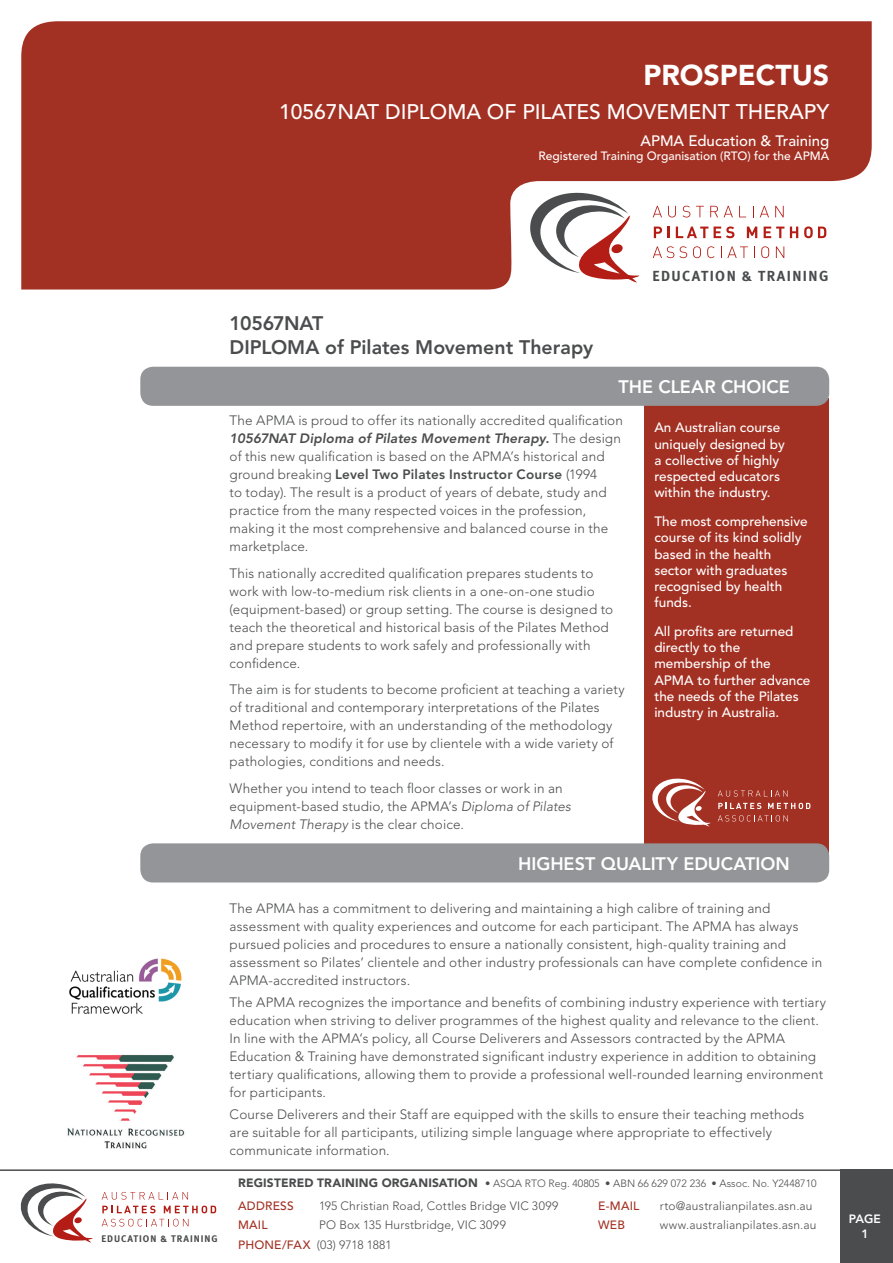
<style>
.page{position:relative;width:893px;height:1263px;background:#fff}
.page>*{position:absolute;margin:0;border:0;box-sizing:border-box;transform-origin:0 0}
.t1{font:900 28.5px "Avenir";color:#fff}
.t2{font:500 21px "Avenir";color:#fff}
.t3{font:800 19.5px/23.4px "Avenir";color:#4b4c4d}
.t4{font:800 18px "Avenir";color:#fff}
.t5{font:500 15px "Avenir";color:#fff}
.t6{font:700 14.55px "Meta";letter-spacing:.1em;color:#4b4c4d}
.t7{font:300 13.5px/18px "Avenir";letter-spacing:.01em;color:#4b4c4d}
.t8{font:500 13.5px/16.2px "Avenir";color:#fff}
.t9{font:300 12px "Avenir";letter-spacing:.015em;color:#4b4c4d}
.t10{font:500 12px "Avenir";color:#fff}
.t11{font:300 12px "Avenir";letter-spacing:-.01em;color:#4b4c4d}
.t12{font:500 12px "Avenir";letter-spacing:.02em;color:#a33123}
.t13{font:800 12px/15px "Avenir";color:#fff;text-align:center}
.t14{font:300 10.5px "Avenir";color:#4b4c4d}
.t15{font:700 9.6px "Meta";letter-spacing:.1em;color:#4b4c4d}
.s1{font-weight:800;font-style:italic}
.s2{font-weight:800}
.s3{font-style:italic}
.s4{font-weight:900;font-size:12px}
.s5{font-weight:500;color:#a33123}
</style>
<div class="page">
<div style="left:841px;top:1170px;width:52px;height:93px;background:#4b4c4d"></div>
<hr style="left:0;top:1169px;width:893px;height:2px;background:#4b4c4d">
<svg style="left:102px;top:1192px;width:114px;height:21px"></svg>
<svg style="left:102px;top:1219px;width:86px;height:7px"></svg>
<svg style="left:21px;top:1183px;width:72px;height:60px"></svg>
<div style="left:644px;top:398px;width:184px;height:473px;background:#a33123"></div>
<svg style="left:21px;top:21px;width:851px;height:268px;fill:#a33123"></svg>
<div style="left:140px;top:367px;width:689px;height:39px;background:#939598;border-radius:13px"></div>
<div style="left:140px;top:843px;width:689px;height:39px;background:#939598;border-radius:13px"></div>
<img style="left:67px;top:1054px;width:118px;height:95px">
<img style="left:69px;top:958px;width:113px;height:56px">
<svg style="left:718px;top:790px;width:70px;height:7px"></svg>
<svg style="left:718px;top:803px;width:43px;height:6px"></svg>
<svg style="left:768px;top:803px;width:42px;height:6px"></svg>
<svg style="left:718px;top:815px;width:70px;height:6px"></svg>
<svg style="left:652px;top:779px;width:59px;height:47px"></svg>
<h1 class="t1" style="left:643px;top:58px;width:187px">PROSPECTUS</h1>
<h2 class="t2" style="left:279px;top:100px;width:551px">10567NAT DIPLOMA OF PILATES MOVEMENT THERAPY</h2>
<p class="t5" style="left:640px;top:132px;width:190px">APMA Education &amp; Training</p>
<p class="t10" style="left:538px;top:149px;width:292px">Registered Training Organisation (RTO) for the APMA</p>
<p class="t6" style="left:652px;top:267px;width:178px">EDUCATION &amp; TRAINING</p>
<h3 class="t3" style="left:230px;top:312px;width:365px">10567NAT<br>DIPLOMA of Pilates Movement Therapy</h3>
<h3 class="t4" style="left:618px;top:376px;width:173px">THE CLEAR CHOICE</h3>
<p class="t7" style="left:230px;top:411px;width:395px">The APMA is proud to offer its nationally accredited qualification <span class="s1">10567NAT Diploma of Pilates Movement Therapy.</span> The design of this new qualification is based on the APMA’s historical and ground breaking <span class="s2">Level Two Pilates Instructor Course</span> (1994<br>to today). The result is a product of years of debate, study and practice from the many respected voices in the profession, making it the most comprehensive and balanced course in the marketplace.</p>
<p class="t7" style="left:230px;top:564px;width:385px">This nationally accredited qualification prepares students to work with low-to-medium risk clients in a one-on-one studio (equipment-based) or group setting. The course is designed to teach the theoretical and historical basis of the Pilates Method and prepare students to work safely and professionally with confidence.</p>
<p class="t7" style="left:230px;top:680px;width:397px">The aim is for students to become proficient at teaching a variety of traditional and contemporary interpretations of the Pilates Method repertoire, with an understanding of the methodology necessary to modify it for use by clientele with a wide variety of pathologies, conditions and needs.</p>
<p class="t7" style="left:230px;top:779px;width:343px">Whether you intend to teach floor classes or work in an equipment-based studio, the APMA’s <span class="s3">Diploma of Pilates<br>Movement Therapy</span> is the clear choice.</p>
<p class="t8" style="left:654px;top:420px;width:132px">An Australian course uniquely designed by a collective of highly respected educators within the industry.</p>
<p class="t8" style="left:654px;top:514px;width:155px">The most comprehensive course of its kind solidly based in the health sector with graduates recognised by health funds.</p>
<p class="t8" style="left:654px;top:624px;width:158px">All profits are returned directly to the membership of the<br>APMA to further advance the needs of the Pilates industry in Australia.</p>
<h3 class="t4" style="left:518px;top:853px;width:273px">HIGHEST QUALITY EDUCATION</h3>
<p class="t15" style="left:101px;top:1232px;width:118px">EDUCATION &amp; TRAINING</p>
<p class="t7" style="left:230px;top:899px;width:594px">The APMA has a commitment to delivering and maintaining a high calibre of training and assessment with quality experiences and outcome for each participant. The APMA has always pursued policies and procedures to ensure a nationally consistent, high-quality training and assessment so Pilates’ clientele and other industry professionals can have complete confidence in APMA-accredited instructors.</p>
<p class="t7" style="left:230px;top:993px;width:598px">The APMA recognizes the importance and benefits of combining industry experience with tertiary education when striving to deliver programmes of the highest quality and relevance to the client.<br>In line with the APMA’s policy, all Course Deliverers and Assessors contracted by the APMA Education &amp; Training have demonstrated significant industry experience in addition to obtaining tertiary qualifications, allowing them to provide a professional well-rounded learning environment for participants.</p>
<p class="t7" style="left:230px;top:1105px;width:576px">Course Deliverers and their Staff are equipped with the skills to ensure their teaching methods are suitable for all participants, utilizing simple language where appropriate to effectively communicate information.</p>
<p class="t14" style="left:238px;top:1177px;width:580px"><span class="s4">REGISTERED TRAINING ORGANISATION</span> • ASQA RTO Reg. 40805 • ABN 66 629 072 236 • Assoc. No. Y2448710</p>
<p class="t12" style="left:238px;top:1199px;width:57px">ADDRESS</p>
<p class="t9" style="left:319px;top:1198px;width:241px">195 Christian Road, Cottles Bridge VIC 3099</p>
<p class="t12" style="left:598px;top:1199px;width:43px">E-MAIL</p>
<p class="t9" style="left:660px;top:1198px;width:154px">rto@australianpilates.asn.au</p>
<p class="t12" style="left:238px;top:1218px;width:31px">MAIL</p>
<p class="t9" style="left:319px;top:1218px;width:188px">PO Box 135 Hurstbridge, VIC 3099</p>
<p class="t12" style="left:598px;top:1218px;width:28px">WEB</p>
<p class="t9" style="left:660px;top:1218px;width:158px">www.australianpilates.asn.au</p>
<p class="t11" style="left:238px;top:1237px;width:155px"><span class="s5">PHONE/FAX</span> (03) 9718 1881</p>
<p class="t13" style="left:849px;top:1211px;width:34px">PAGE<br>1</p>
</div>
